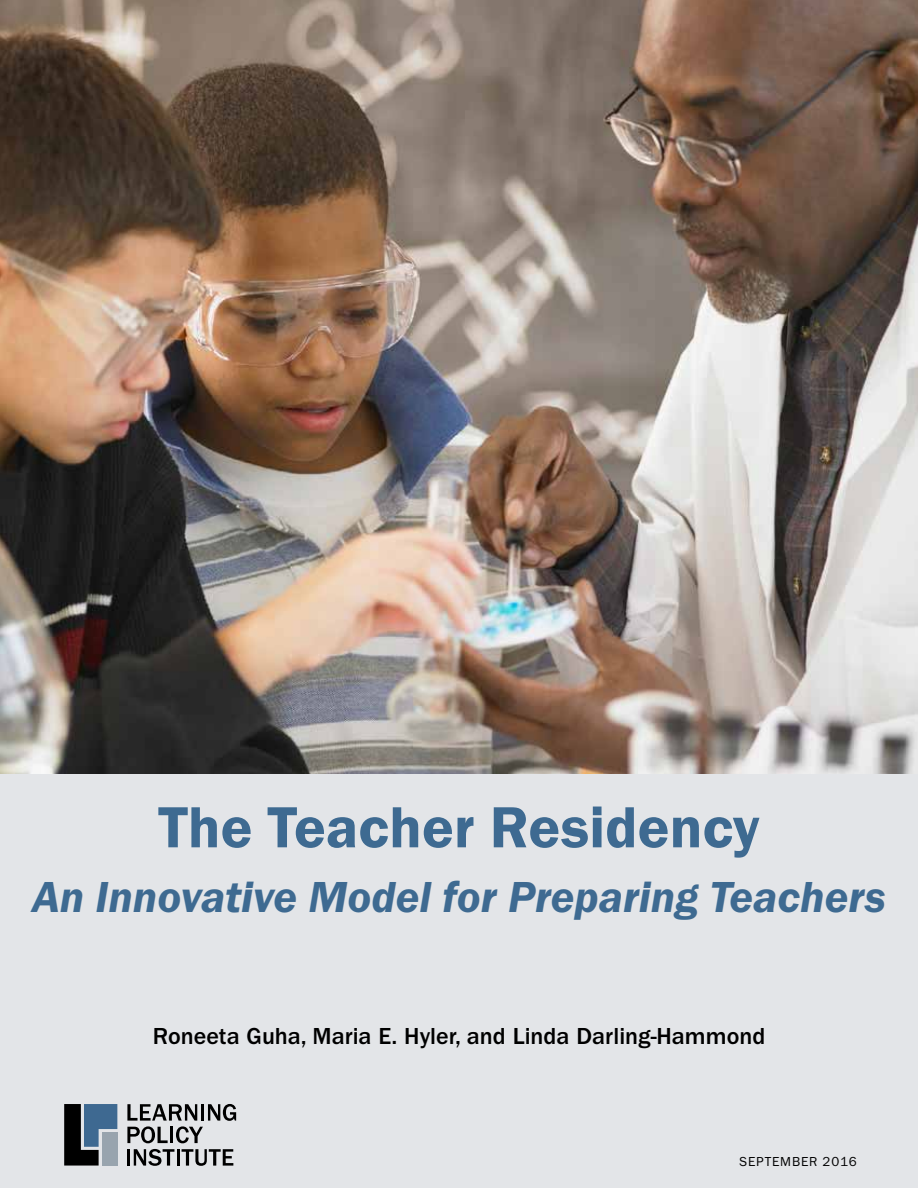
<style>
.page{position:relative;width:918px;height:1188px;background:#fff}
.page>*{position:absolute;margin:0;border:0;box-sizing:border-box;transform-origin:0 0}
.t1{font:60px "Franklin Gothic URW Dem";color:#3e6a91}
.t2{font:45px "Franklin Gothic URW Dem Ita";color:#3e6a91}
.t3{font:500 24px "ITC Franklin Gothic Std";color:#000}
.t4{font:13.5px "Franklin Gothic URW Boo";letter-spacing:.06em;color:#000}
</style>
<div class="page">
<div style="left:0;top:774px;width:918px;height:414px;background:#e0e3e6"></div>
<svg style="left:127px;top:1104px;width:109px;height:39px"></svg>
<hr style="left:127px;top:1149px;width:3px;height:17px;background:#000">
<svg style="left:134px;top:1149px;width:99px;height:17px"></svg>
<svg style="left:64px;top:1104px;width:53px;height:62px;background:#465766"></svg>
<img style="left:0;top:0;width:918px;height:774px">
<h1 class="t1" style="left:158px;top:790px;width:603px">The Teacher Residency</h1>
<h2 class="t2" style="left:32px;top:868px;width:856px">An Innovative Model for Preparing Teachers</h2>
<p class="t3" style="left:153px;top:1023px;width:614px">Roneeta Guha, Maria E. Hyler, and Linda Darling-Hammond</p>
<p class="t4" style="left:740px;top:1153px;width:119px">SEPTEMBER 2016</p>
</div>
